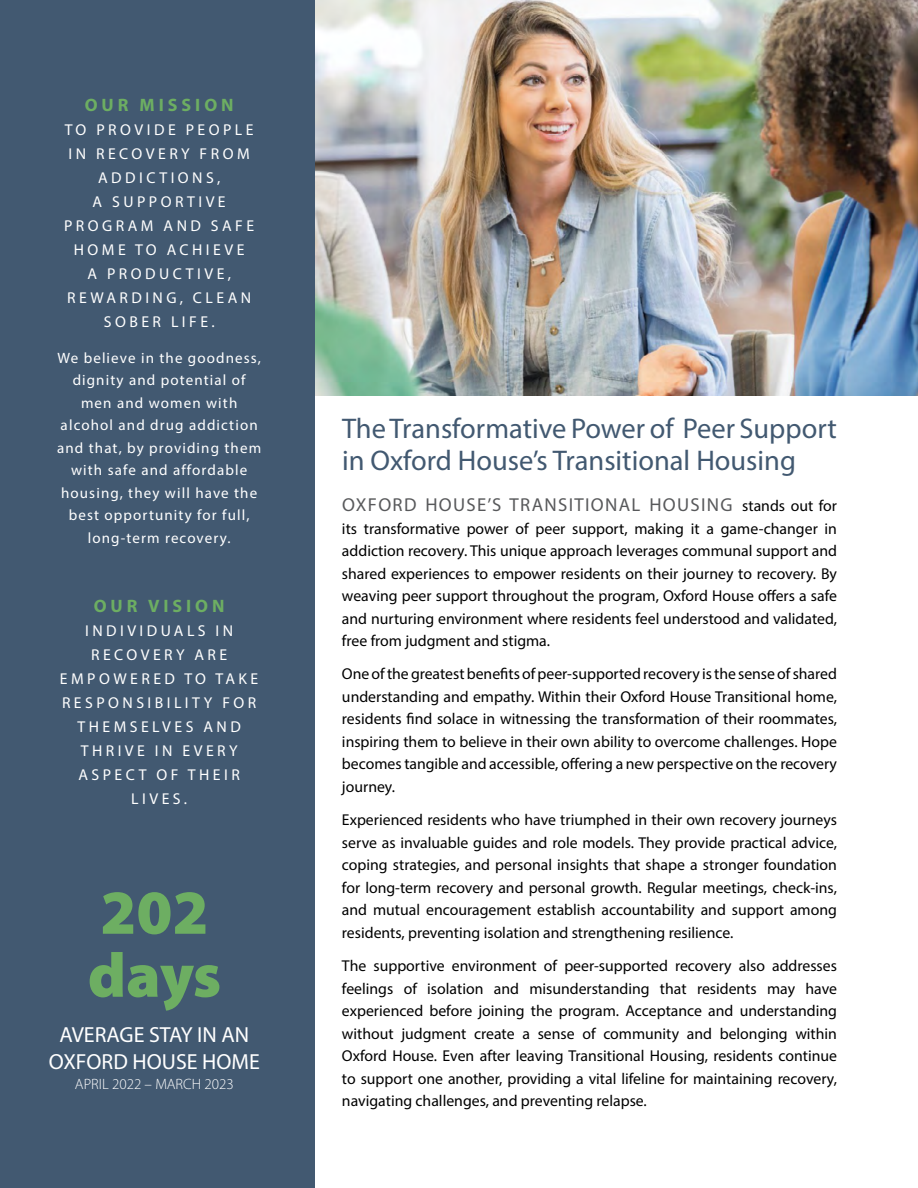
<style>
.page{position:relative;width:918px;height:1188px;background:#fff}
.page>*{position:absolute;margin:0;border:0;box-sizing:border-box;transform-origin:0 0}
.t1{font:900 63px/63px "Myriad Pro";color:#6dae62}
.t2{font:28.5px/31.5px "Myriad Pro";color:#425971}
.t3{font:21.9px/27px "Myriad Pro";color:#fff;text-align:center}
.t4{font:18.75px "Myriad Pro";letter-spacing:.07em;color:#58595b}
.t5{font:700 18px "Myriad Pro";letter-spacing:.22em;color:#6dae62}
.t6{font:15.75px/22.5px "Myriad Pro";color:#000;text-align:justify}
.t7{font:15.75px/24px "Myriad Pro";letter-spacing:.22em;color:#fff;text-align:center}
.t8{font:15px/22.5px "Myriad Pro";letter-spacing:.075em;color:#fff;text-align:center}
.t9{font:300 15px "Myriad Pro";color:#fff}
.s1{font-size:15.75px;color:#000}
</style>
<div class="page">
<img style="left:316px;top:0;width:602px;height:395px">
<div style="left:0;top:0;width:315px;height:1188px;background:#425971"></div>
<p class="t5" style="left:85px;top:93px;width:150px">OUR MISSION</p>
<p class="t7" style="left:64px;top:117px;width:192px">TO PROVIDE PEOPLE<br>IN RECOVERY FROM<br>ADDICTIONS,<br>A SUPPORTIVE<br>PROGRAM AND SAFE<br>HOME TO ACHIEVE<br>A PRODUCTIVE,<br>REWARDING, CLEAN<br>SOBER LIFE.</p>
<p class="t8" style="left:57px;top:346px;width:206px">We believe in the goodness, dignity and potential of men and women with alcohol and drug addiction and that, by providing them with safe and affordable housing, they will have the best opportunity for full, long-term recovery.</p>
<p class="t5" style="left:94px;top:595px;width:132px">OUR VISION</p>
<p class="t7" style="left:60px;top:619px;width:200px">INDIVIDUALS IN<br>RECOVERY ARE<br>EMPOWERED TO TAKE<br>RESPONSIBILITY FOR<br>THEMSELVES AND<br>THRIVE IN EVERY<br>ASPECT OF THEIR<br>LIVES.</p>
<h1 class="t1" style="left:88px;top:878px;width:135px">202 days</h1>
<h3 class="t3" style="left:49px;top:1021px;width:212px">AVERAGE STAY IN AN<br>OXFORD HOUSE HOME</h3>
<p class="t9" style="left:75px;top:1075px;width:160px">APRIL 2022 – MARCH 2023</p>
<h2 class="t2" style="left:342px;top:412px;width:496px">The Transformative Power of Peer Support in Oxford House’s Transitional Housing</h2>
<p class="t4" style="left:342px;top:493px;width:496px">OXFORD HOUSE’S TRANSITIONAL HOUSING <span class="s1">stands out for</span></p>
<p class="t6" style="left:342px;top:517px;width:497px">its transformative power of peer support, making it a game-changer in addiction recovery. This unique approach leverages communal support and shared experiences to empower residents on their journey to recovery. By weaving peer support throughout the program, Oxford House offers a safe and nurturing environment where residents feel understood and validated, free from judgment and stigma.</p>
<p class="t6" style="left:342px;top:663px;width:497px">One of the greatest benefits of peer-supported recovery is the sense of shared understanding and empathy. Within their Oxford House Transitional home, residents find solace in witnessing the transformation of their roommates, inspiring them to believe in their own ability to overcome challenges. Hope becomes tangible and accessible, offering a new perspective on the recovery journey.</p>
<p class="t6" style="left:342px;top:808px;width:497px">Experienced residents who have triumphed in their own recovery journeys serve as invaluable guides and role models. They provide practical advice, coping strategies, and personal insights that shape a stronger foundation for long-term recovery and personal growth. Regular meetings, check-ins, and mutual encouragement establish accountability and support among residents, preventing isolation and strengthening resilience.</p>
<p class="t6" style="left:342px;top:954px;width:497px">The supportive environment of peer-supported recovery also addresses feelings of isolation and misunderstanding that residents may have experienced before joining the program. Acceptance and understanding without judgment create a sense of community and belonging within Oxford House. Even after leaving Transitional Housing, residents continue to support one another, providing a vital lifeline for maintaining recovery, navigating challenges, and preventing relapse.</p>
</div>
